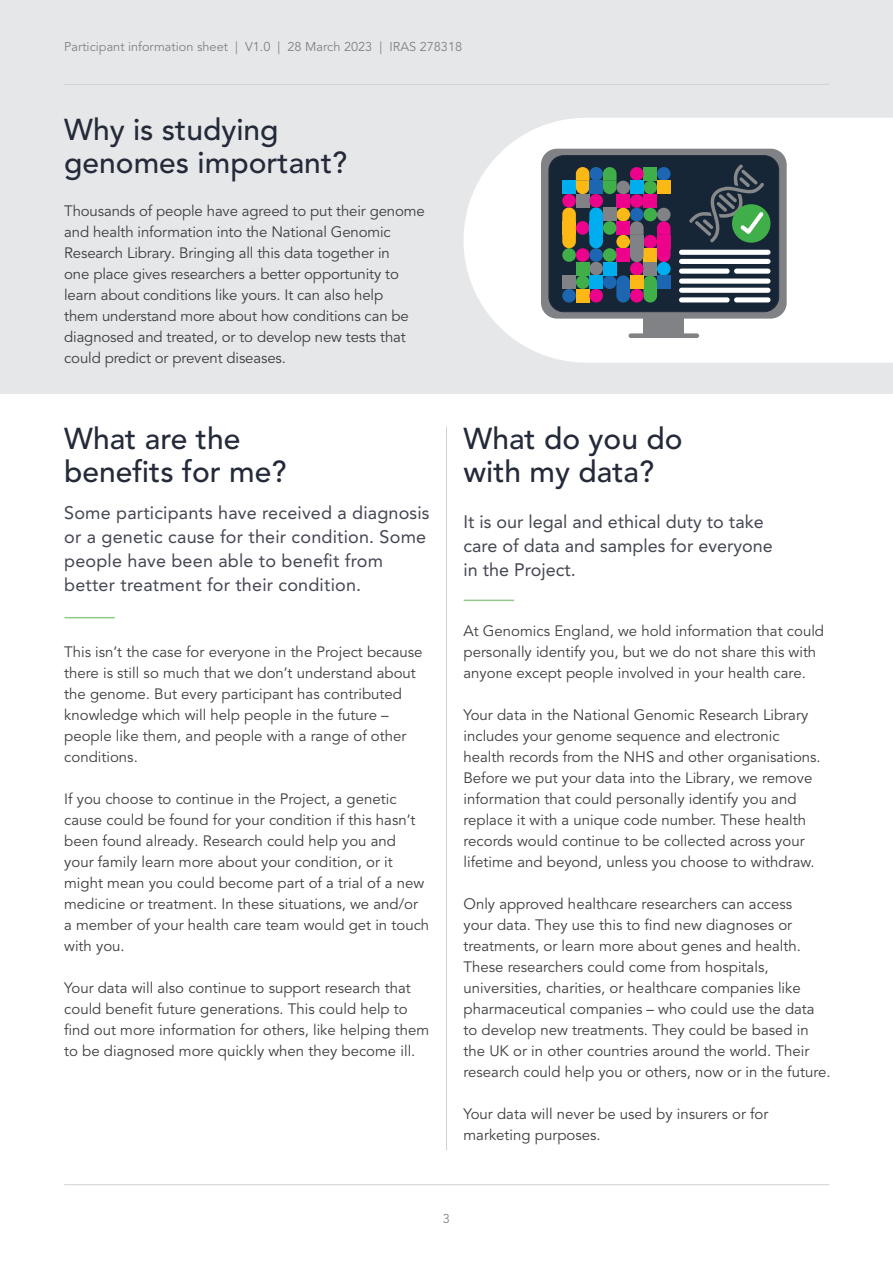
<style>
.page{position:relative;width:893px;height:1263px;background:#fff}
.page>*{position:absolute;margin:0;border:0;box-sizing:border-box;transform-origin:0 0}
.Description{font:500 30px/33px "Avenir LT Pro";color:#242a39}
.Description-2{font:18px/24px "Avenir LT Pro";letter-spacing:.01em;color:#444652}
.Description-3{font:15px/21px "Avenir LT Pro";color:#3e3e3f}
.Description-4{font:12.75px "Avenir LT Pro";color:#808285}
</style>
<div class="page">
<div style="left:0;top:0;width:893px;height:393px;background:#e6e7e9"></div>
<hr style="left:64px;top:84px;width:765px;height:1px;background:#d1d2d4">
<hr style="left:64px;top:1184px;width:765px;height:1px;background:#d1d2d4">
<hr style="left:464px;top:600px;width:50px;height:1px;background:#92c889">
<hr style="left:65px;top:617px;width:49px;height:1px;background:#92c889">
<svg style="left:463px;top:118px;width:430px;height:245px;background:#fcfcfc"></svg>
<div style="left:541px;top:149px;width:246px;height:170px;background:#808285;border-radius:16px"></div>
<div style="left:549px;top:156px;width:230px;height:156px;background:#172637;border-radius:15px"></div>
<div style="left:549px;top:155px;width:230px;height:157px;border:1px solid #242a39;border-radius:15px"></div>
<div style="left:657px;top:167px;width:13px;height:14px;background:#1d66b2;border-radius:50%"></div>
<div style="left:657px;top:181px;width:13px;height:13px;background:#fcb814"></div>
<div style="left:657px;top:208px;width:13px;height:13px;background:#808285;border-radius:50%"></div>
<svg style="left:657px;top:221px;width:13px;height:14px"></svg>
<div style="left:657px;top:235px;width:13px;height:13px;background:#ed028c"></div>
<svg style="left:657px;top:248px;width:13px;height:14px"></svg>
<div style="left:657px;top:262px;width:13px;height:14px;background:#00aeef;border-radius:50%"></div>
<div style="left:657px;top:275px;width:13px;height:14px;background:#1d66b2"></div>
<div style="left:643px;top:167px;width:14px;height:14px;background:#40ae49"></div>
<div style="left:643px;top:181px;width:14px;height:13px;background:#40ae49;border-radius:50%"></div>
<div style="left:643px;top:194px;width:14px;height:14px;background:#ed028c"></div>
<div style="left:643px;top:208px;width:14px;height:13px;background:#40ae49;border-radius:50%"></div>
<div style="left:643px;top:235px;width:14px;height:13px;background:#ed028c;border-radius:50%"></div>
<div style="left:643px;top:248px;width:14px;height:14px;background:#fcb814"></div>
<div style="left:643px;top:262px;width:14px;height:14px;background:#808285"></div>
<svg style="left:643px;top:275px;width:14px;height:27px"></svg>
<div style="left:630px;top:167px;width:14px;height:14px;background:#ed028c;border-radius:50%"></div>
<div style="left:630px;top:181px;width:14px;height:13px;background:#00aeef"></div>
<div style="left:630px;top:194px;width:14px;height:14px;background:#ed028c;border-radius:50%"></div>
<div style="left:630px;top:208px;width:14px;height:13px;background:#1d66b2;border-radius:50%"></div>
<svg style="left:630px;top:221px;width:14px;height:14px"></svg>
<div style="left:630px;top:235px;width:14px;height:13px;background:#808285"></div>
<svg style="left:630px;top:248px;width:14px;height:14px"></svg>
<div style="left:630px;top:262px;width:14px;height:14px;background:#ed028c;border-radius:50%"></div>
<div style="left:630px;top:275px;width:14px;height:14px;background:#fcb814"></div>
<div style="left:630px;top:289px;width:14px;height:13px;background:#ed028c;border-radius:50%"></div>
<div style="left:616px;top:181px;width:14px;height:13px;background:#808285;border-radius:50%"></div>
<div style="left:616px;top:194px;width:14px;height:14px;background:#ed028c"></div>
<div style="left:616px;top:208px;width:14px;height:13px;background:#fcb814;border-radius:50%"></div>
<div style="left:616px;top:221px;width:14px;height:14px;background:#ed028c"></div>
<div style="left:616px;top:235px;width:14px;height:13px;background:#fcb814;border-radius:50%"></div>
<div style="left:616px;top:248px;width:14px;height:14px;background:#ed028c"></div>
<svg style="left:616px;top:275px;width:14px;height:27px"></svg>
<div style="left:562px;top:289px;width:14px;height:13px;background:#1d66b2;border-radius:50%"></div>
<div style="left:562px;top:275px;width:14px;height:14px;background:#808285"></div>
<div style="left:562px;top:248px;width:14px;height:14px;background:#40ae49;border-radius:50%"></div>
<svg style="left:562px;top:235px;width:14px;height:13px"></svg>
<div style="left:562px;top:221px;width:14px;height:14px;background:#fcb814"></div>
<svg style="left:562px;top:208px;width:14px;height:13px"></svg>
<div style="left:562px;top:194px;width:14px;height:14px;background:#ed028c;border-radius:50%"></div>
<div style="left:562px;top:181px;width:14px;height:13px;background:#00aeef"></div>
<div style="left:576px;top:289px;width:13px;height:13px;background:#fcb814"></div>
<div style="left:576px;top:275px;width:13px;height:14px;background:#40ae49;border-radius:50%"></div>
<div style="left:576px;top:262px;width:13px;height:13px;background:#40ae49"></div>
<div style="left:576px;top:248px;width:13px;height:14px;background:#ed028c;border-radius:50%"></div>
<div style="left:576px;top:221px;width:13px;height:14px;background:#ed028c;border-radius:50%"></div>
<div style="left:576px;top:194px;width:13px;height:14px;background:#808285"></div>
<svg style="left:576px;top:167px;width:13px;height:27px"></svg>
<div style="left:589px;top:289px;width:14px;height:13px;background:#ed028c;border-radius:50%"></div>
<div style="left:589px;top:275px;width:14px;height:14px;background:#00aeef"></div>
<div style="left:589px;top:262px;width:14px;height:13px;background:#808285;border-radius:50%"></div>
<div style="left:589px;top:248px;width:14px;height:14px;background:#1d66b2;border-radius:50%"></div>
<svg style="left:589px;top:235px;width:14px;height:13px"></svg>
<div style="left:589px;top:221px;width:14px;height:14px;background:#00aeef"></div>
<svg style="left:589px;top:207px;width:14px;height:14px"></svg>
<div style="left:589px;top:194px;width:14px;height:14px;background:#ed028c;border-radius:50%"></div>
<div style="left:589px;top:181px;width:14px;height:13px;background:#1d66b2"></div>
<div style="left:589px;top:167px;width:14px;height:14px;background:#1d66b2;border-radius:50%"></div>
<div style="left:603px;top:275px;width:13px;height:14px;background:#1d66b2;border-radius:50%"></div>
<div style="left:603px;top:262px;width:13px;height:13px;background:#00aeef"></div>
<div style="left:603px;top:248px;width:13px;height:14px;background:#40ae49;border-radius:50%"></div>
<div style="left:603px;top:221px;width:13px;height:14px;background:#40ae49;border-radius:50%"></div>
<div style="left:603px;top:207px;width:13px;height:14px;background:#808285"></div>
<svg style="left:603px;top:167px;width:13px;height:27px"></svg>
<div style="left:679px;top:278px;width:91px;height:6px;background:#fff;border-radius:3px"></div>
<div style="left:679px;top:288px;width:91px;height:5px;background:#fff;border-radius:3px"></div>
<div style="left:734px;top:297px;width:36px;height:5px;background:#fff;border-radius:3px"></div>
<div style="left:679px;top:297px;width:51px;height:5px;background:#fff;border-radius:3px"></div>
<div style="left:679px;top:250px;width:91px;height:5px;background:#fff;border-radius:3px"></div>
<div style="left:679px;top:259px;width:91px;height:5px;background:#fff;border-radius:3px"></div>
<div style="left:734px;top:269px;width:36px;height:5px;background:#fff;border-radius:3px"></div>
<div style="left:679px;top:269px;width:51px;height:5px;background:#fff;border-radius:3px"></div>
<div style="left:644px;top:314px;width:40px;height:24px;background:#808285"></div>
<div style="left:628px;top:333px;width:71px;height:5px;background:#808285;border-radius:2px"></div>
<div style="left:732px;top:204px;width:38px;height:39px;background:#40ae49;border-radius:50%"></div>
<svg style="left:689px;top:164px;width:75px;height:78px"></svg>
<hr style="left:446px;top:427px;width:1px;height:723px;background:#d1d2d4">
<p class="Description-4" style="left:64px;top:39px;width:400px">Participant information sheet | V1.0 | 28 March 2023 | IRAS 278318</p>
<p class="Description" style="left:64px;top:114px;width:284px">Why is studying genomes important?</p>
<p class="Description-3" style="left:64px;top:200px;width:362px">Thousands of people have agreed to put their genome and health information into the National Genomic Research Library. Bringing all this data together in<br>one place gives researchers a better opportunity to learn about conditions like yours. It can also help<br>them understand more about how conditions can be diagnosed and treated, or to develop new tests that could predict or prevent diseases.</p>
<p class="Description" style="left:64px;top:423px;width:224px">What are the benefits for me?</p>
<p class="Description-2" style="left:64px;top:501px;width:367px">Some participants have received a diagnosis or a genetic cause for their condition. Some people have been able to benefit from better treatment for their condition.</p>
<p class="Description-3" style="left:64px;top:641px;width:360px">This isn’t the case for everyone in the Project because there is still so much that we don’t understand about the genome. But every participant has contributed knowledge which will help people in the future – people like them, and people with a range of other conditions.</p>
<p class="Description-3" style="left:64px;top:788px;width:367px">If you choose to continue in the Project, a genetic cause could be found for your condition if this hasn’t been found already. Research could help you and<br>your family learn more about your condition, or it might mean you could become part of a trial of a new medicine or treatment. In these situations, we and/or a member of your health care team would get in touch with you.</p>
<p class="Description-3" style="left:64px;top:977px;width:366px">Your data will also continue to support research that could benefit future generations. This could help to find out more information for others, like helping them to be diagnosed more quickly when they become ill.</p>
<p class="Description" style="left:463px;top:423px;width:221px">What do you do with my data?</p>
<p class="Description-2" style="left:463px;top:509px;width:311px">It is our legal and ethical duty to take care of data and samples for everyone in the Project.</p>
<p class="Description-3" style="left:463px;top:620px;width:362px">At Genomics England, we hold information that could personally identify you, but we do not share this with anyone except people involved in your health care.</p>
<p class="Description-3" style="left:463px;top:704px;width:359px">Your data in the National Genomic Research Library includes your genome sequence and electronic health records from the NHS and other organisations.<br>Before we put your data into the Library, we remove information that could personally identify you and replace it with a unique code number. These health records would continue to be collected across your lifetime and beyond, unless you choose to withdraw.</p>
<p class="Description-3" style="left:463px;top:893px;width:369px">Only approved healthcare researchers can access<br>your data. They use this to find new diagnoses or treatments, or learn more about genes and health.<br>These researchers could come from hospitals, universities, charities, or healthcare companies like pharmaceutical companies – who could use the data to develop new treatments. They could be based in the UK or in other countries around the world. Their research could help you or others, now or in the future.</p>
<p class="Description-3" style="left:463px;top:1103px;width:306px">Your data will never be used by insurers or for marketing purposes.</p>
<p class="Description-4" style="left:443px;top:1211px;width:9px">3</p>
</div>
